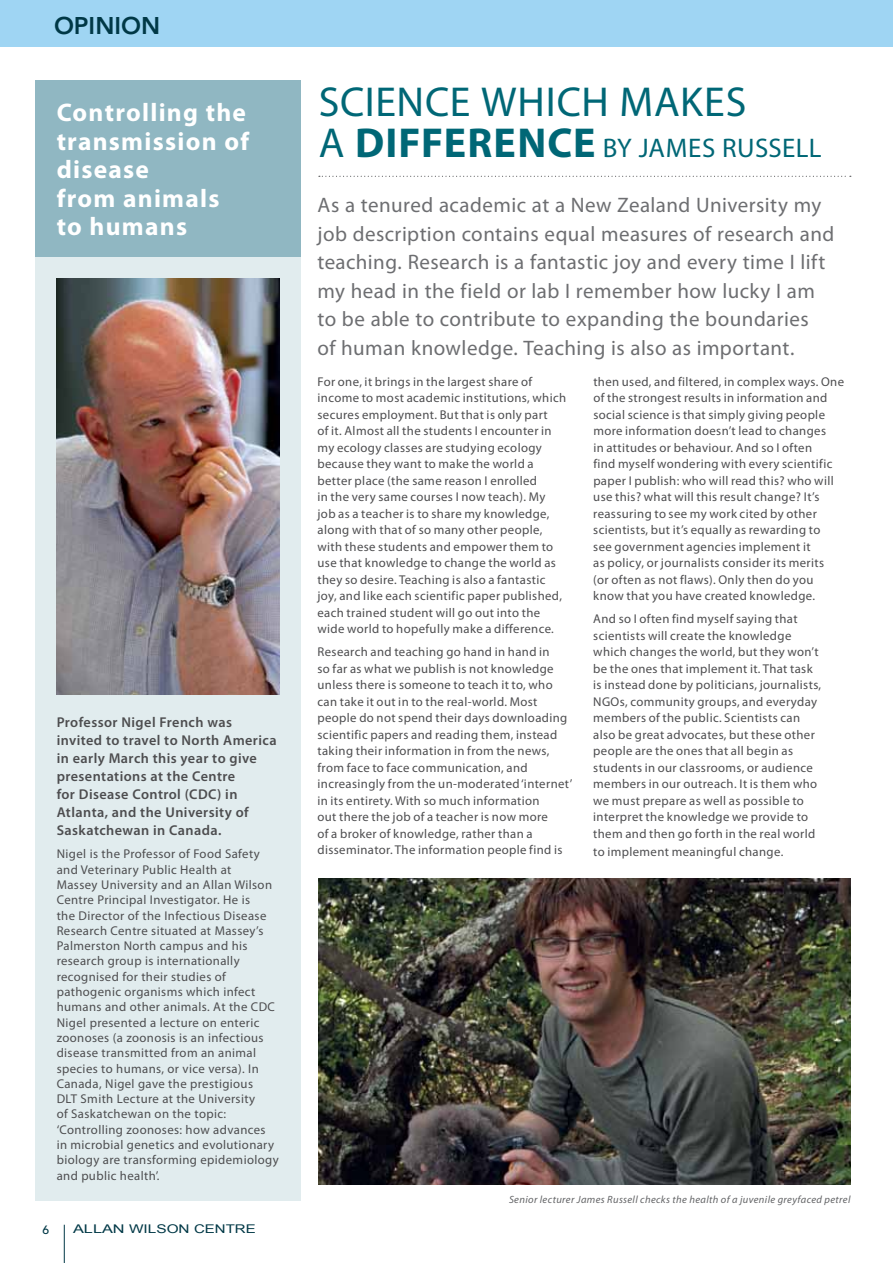
<style>
.page{position:relative;width:893px;height:1263px;background:#fff}
.page>*{position:absolute;margin:0;border:0;box-sizing:border-box;transform-origin:0 0}
.t1{font:42px "Myriad Pro";color:#006776}
.t2{font:700 42px "Myriad Pro";color:#006776}
.t3{font:27px "Myriad Pro";color:#006776}
.t4{font:700 25.5px/28.5px "Myriad Pro";letter-spacing:.05em;color:#fff}
.t5{font:800 24px "Avenir";color:#003846}
.t6{font:21px/28.5px "Myriad Pro";letter-spacing:.02em;color:#6d6e71}
.t7{font:600 14.25px/18px "Myriad Pro";letter-spacing:.03em;color:#4d4d4f}
.t8{font:12.75px/16.5px "Myriad Pro";letter-spacing:.03em;color:#4d4d4f}
.t9{font:12px "Arial";color:#003846;scale:1.36 1}
.t10{font:500 12px "Avenir";color:#003846}
.t11{font:italic 10.5px "Myriad Pro";letter-spacing:.035em;color:#636466}
.s1{font-weight:400}
</style>
<div class="page">
<div style="left:0;top:0;width:893px;height:47px;background:#9fd5f3"></div>
<hr style="left:64px;top:1225px;width:1px;height:38px;background:#003846">
<div style="left:35px;top:81px;width:265px;height:1120px;background:#e1ecee"></div>
<div style="left:35px;top:81px;width:265px;height:176px;background:#90b7c2"></div>
<img style="left:57px;top:278px;width:222px;height:416px">
<img style="left:318px;top:878px;width:532px;height:307px">
<svg style="left:319px;top:176px;width:532px;height:1px"></svg>
<h3 class="t5" style="left:54px;top:12px;width:50px">OPINION</h3>
<h3 class="t4" style="left:57px;top:98px;width:194px">Controlling the transmission of disease<br>from animals to humans</h3>
<p class="t7" style="left:57px;top:712px;width:221px">Professor Nigel French was invited to travel to North America in early March this year to give presentations at the Centre<br>for Disease Control (CDC) in<br>Atlanta, and the University of<br>Saskatchewan in Canada.</p>
<p class="t8" style="left:57px;top:846px;width:223px;line-height:15.3px">Nigel is the Professor of Food Safety and Veterinary Public Health at<br>Massey University and an Allan Wilson Centre Principal Investigator. He is<br>the Director of the Infectious Disease Research Centre situated at Massey’s Palmerston North campus and his research group is internationally recognised for their studies of pathogenic organisms which infect humans and other animals. At the CDC Nigel presented a lecture on enteric zoonoses (a zoonosis is an infectious disease transmitted from an animal species to humans, or vice versa). In Canada, Nigel gave the prestigious<br>DLT Smith Lecture at the University<br>of Saskatchewan on the topic: ‘Controlling zoonoses: how advances in microbial genetics and evolutionary biology are transforming epidemiology and public health’.</p>
<p class="t10" style="left:43px;top:1223px;width:8px">6</p>
<p class="t9" style="left:73px;top:1221px;width:136px">ALLAN WILSON CENTRE</p>
<h1 class="t1" style="left:319px;top:76px;width:44px">Science</h1>
<h1 class="t1" style="left:481px;top:76px;width:26px">which</h1>
<h1 class="t1" style="left:619px;top:76px;width:59px">Makes</h1>
<h1 class="t2" style="left:319px;top:115px;width:201px"><span class="s1">a</span> Difference</h1>
<h2 class="t3" style="left:603px;top:131px;width:64px">By James</h2>
<h2 class="t3" style="left:722px;top:131px;width:30px">Russell</h2>
<p class="t6" style="left:317px;top:191px;width:518px">As a tenured academic at a New Zealand University my job description contains equal measures of research and teaching. Research is a fantastic joy and every time I lift my head in the field or lab I remember how lucky I am to be able to contribute to expanding the boundaries<br>of human knowledge. Teaching is also as important.</p>
<p class="t8" style="left:317px;top:373px;width:250px">For one, it brings in the largest share of income to most academic institutions, which secures employment. But that is only part<br>of it. Almost all the students I encounter in my ecology classes are studying ecology because they want to make the world a better place (the same reason I enrolled<br>in the very same courses I now teach). My job as a teacher is to share my knowledge, along with that of so many other people, with these students and empower them to use that knowledge to change the world as they so desire. Teaching is also a fantastic joy, and like each scientific paper published, each trained student will go out into the wide world to hopefully make a difference.</p>
<p class="t8" style="left:317px;top:643px;width:256px">Research and teaching go hand in hand in<br>so far as what we publish is not knowledge unless there is someone to teach it to, who can take it out in to the real-world. Most people do not spend their days downloading scientific papers and reading them, instead taking their information in from the news, from face to face communication, and increasingly from the un-moderated ‘internet’ in its entirety. With so much information<br>out there the job of a teacher is now more<br>of a broker of knowledge, rather than a disseminator. The information people find is</p>
<p class="t8" style="left:593px;top:373px;width:252px">then used, and filtered, in complex ways. One of the strongest results in information and social science is that simply giving people more information doesn’t lead to changes<br>in attitudes or behaviour. And so I often<br>find myself wondering with every scientific paper I publish: who will read this? who will use this? what will this result change? It’s reassuring to see my work cited by other scientists, but it’s equally as rewarding to<br>see government agencies implement it<br>as policy, or journalists consider its merits<br>(or often as not flaws). Only then do you know that you have created knowledge.</p>
<p class="t8" style="left:593px;top:610px;width:230px">And so I often find myself saying that scientists will create the knowledge which changes the world, but they won’t be the ones that implement it. That task is instead done by politicians, journalists, NGOs, community groups, and everyday members of the public. Scientists can also be great advocates, but these other people are the ones that all begin as students in our classrooms, or audience members in our outreach. It is them who we must prepare as well as possible to interpret the knowledge we provide to them and then go forth in the real world</p>
<p class="t8" style="left:593px;top:843px;width:192px">to implement meaningful change.</p>
<p class="t11" style="left:509px;top:1193px;width:343px">Senior lecturer James Russell checks the health of a juvenile greyfaced petrel</p>
</div>
